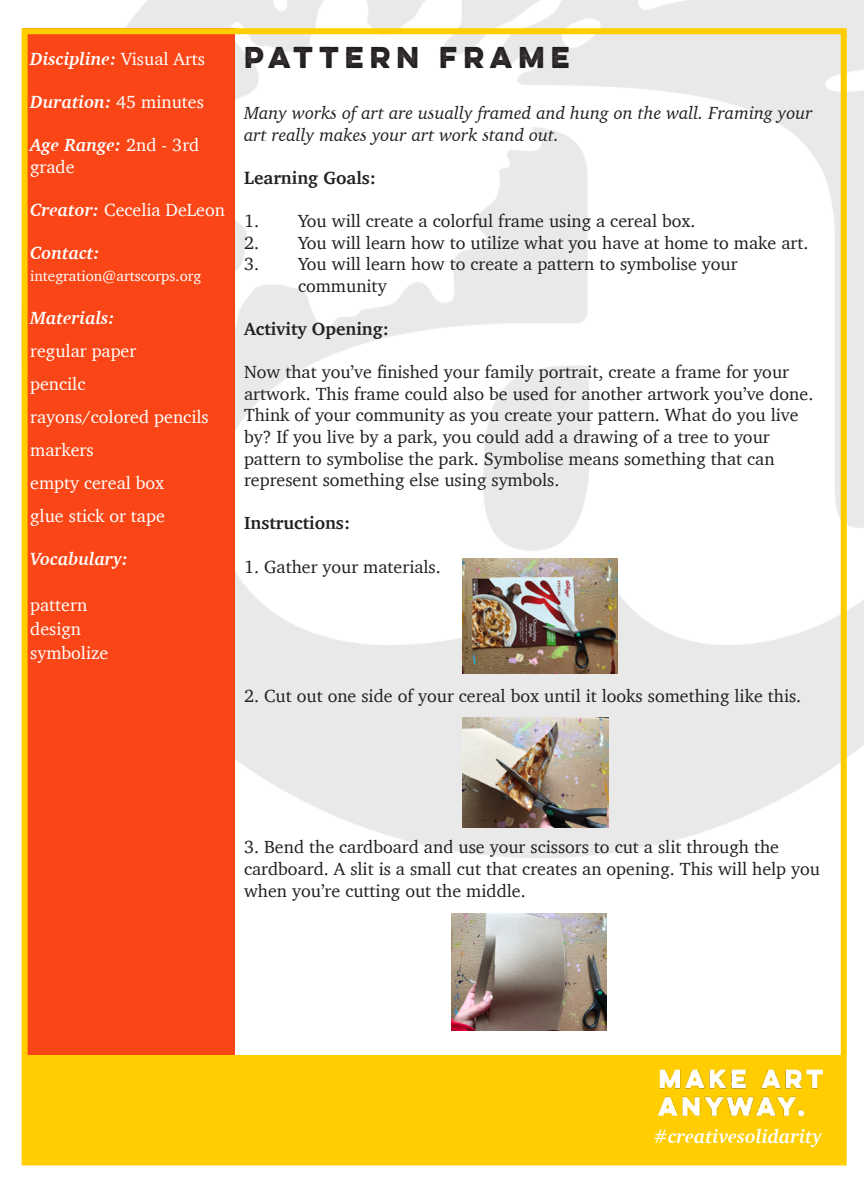
<style>
.page{position:relative;width:864px;height:1188px;background:#fff}
.page>*{position:absolute;margin:0;border:0;box-sizing:border-box;transform-origin:0 0}
.t1{font:700 27px "Lulo One";color:#231f20}
.t2{font:italic 700 19.5px "Charter";color:#fff}
.t3{font:18px/21.6px "Charter";color:#231f20}
.t4{font:18px/21.6px "Charter";color:#fff}
.t5{font:italic 18px/21.6px "Charter";color:#231f20}
.t6{font:italic 700 18px "Charter";color:#fff}
.t7{font:700 18px "Charter";color:#231f20}
.t8{font:15px "Charter";color:#fff}
.s1{font-weight:400;font-style:normal}
.s2{font-weight:700;font-style:italic}
</style>
<div class="page">
<div style="left:24px;top:28px;width:211px;height:1131px;background:#fa4616"></div>
<div style="left:22px;top:28px;width:825px;height:1137px;border:6px solid #ffcd00"></div>
<div style="left:24px;top:1055px;width:818px;height:107px;background:#ffcd00"></div>
<img style="left:462px;top:558px;width:156px;height:116px">
<img style="left:462px;top:717px;width:147px;height:111px">
<img style="left:452px;top:913px;width:155px;height:118px">
<img style="left:658px;top:1069px;width:165px;height:48px">
<p class="t6" style="left:30px;top:43px;width:176px">Discipline: <span class="s1">Visual Arts</span></p>
<p class="t1" style="left:244px;top:37px;width:333px">PATTERN FRAME</p>
<p class="t6" style="left:30px;top:87px;width:175px">Duration: <span class="s1">45 minutes</span></p>
<p class="t4" style="left:30px;top:134px;width:171px"><span class="s2">Age Range:</span> 2nd - 3rd grade</p>
<p class="t4" style="left:30px;top:199px;width:196px"><span class="s2">Creator:</span> Cecelia DeLeon</p>
<p class="t6" style="left:30px;top:238px;width:71px">Contact:</p>
<p class="t8" style="left:30px;top:263px;width:173px">integration@artscorps.org</p>
<p class="t6" style="left:30px;top:303px;width:86px">Materials:</p>
<p class="t4" style="left:30px;top:340px;width:108px">regular paper</p>
<p class="t4" style="left:30px;top:373px;width:57px">pencilc</p>
<p class="t4" style="left:30px;top:406px;width:180px">rayons/colored pencils</p>
<p class="t4" style="left:30px;top:439px;width:65px">markers</p>
<p class="t4" style="left:30px;top:472px;width:136px">empty cereal box</p>
<p class="t4" style="left:30px;top:505px;width:136px">glue stick or tape</p>
<p class="t6" style="left:30px;top:544px;width:99px">Vocabulary:</p>
<p class="t4" style="left:30px;top:594px;width:59px">pattern</p>
<p class="t4" style="left:30px;top:618px;width:52px">design</p>
<p class="t4" style="left:30px;top:642px;width:80px">symbolize</p>
<p class="t5" style="left:244px;top:102px;width:570px">Many works of art are usually framed and hung on the wall. Framing your art really makes your art work stand out.</p>
<p class="t7" style="left:244px;top:162px;width:133px">Learning Goals:</p>
<p class="t3" style="left:244px;top:210px;width:453px">1. You will create a colorful frame using a cereal box.</p>
<p class="t3" style="left:244px;top:231px;width:566px">2. You will learn how to utilize what you have at home to make art.</p>
<p class="t3" style="left:298px;top:253px;width:441px;text-indent:-54px">3. You will learn how to create a pattern to symbolise your community</p>
<p class="t7" style="left:244px;top:313px;width:146px">Activity Opening:</p>
<p class="t3" style="left:244px;top:361px;width:571px">Now that you’ve finished your family portrait, create a frame for your artwork. This frame could also be used for another artwork you’ve done.<br>Think of your community as you create your pattern. What do you live by? If you live by a park, you could add a drawing of a tree to your pattern to symbolise the park. Symbolise means something that can represent something else using symbols.</p>
<p class="t7" style="left:244px;top:508px;width:108px">Instructions:</p>
<p class="t3" style="left:244px;top:555px;width:198px">1. Gather your materials.</p>
<p class="t3" style="left:244px;top:685px;width:559px">2. Cut out one side of your cereal box until it looks something like this.</p>
<p class="t3" style="left:244px;top:836px;width:577px">3. Bend the cardboard and use your scissors to cut a slit through the cardboard. A slit is a small cut that creates an opening. This will help you when you’re cutting out the middle.</p>
<p class="t2" style="left:653px;top:1120px;width:170px">#creativesolidarity</p>
</div>
